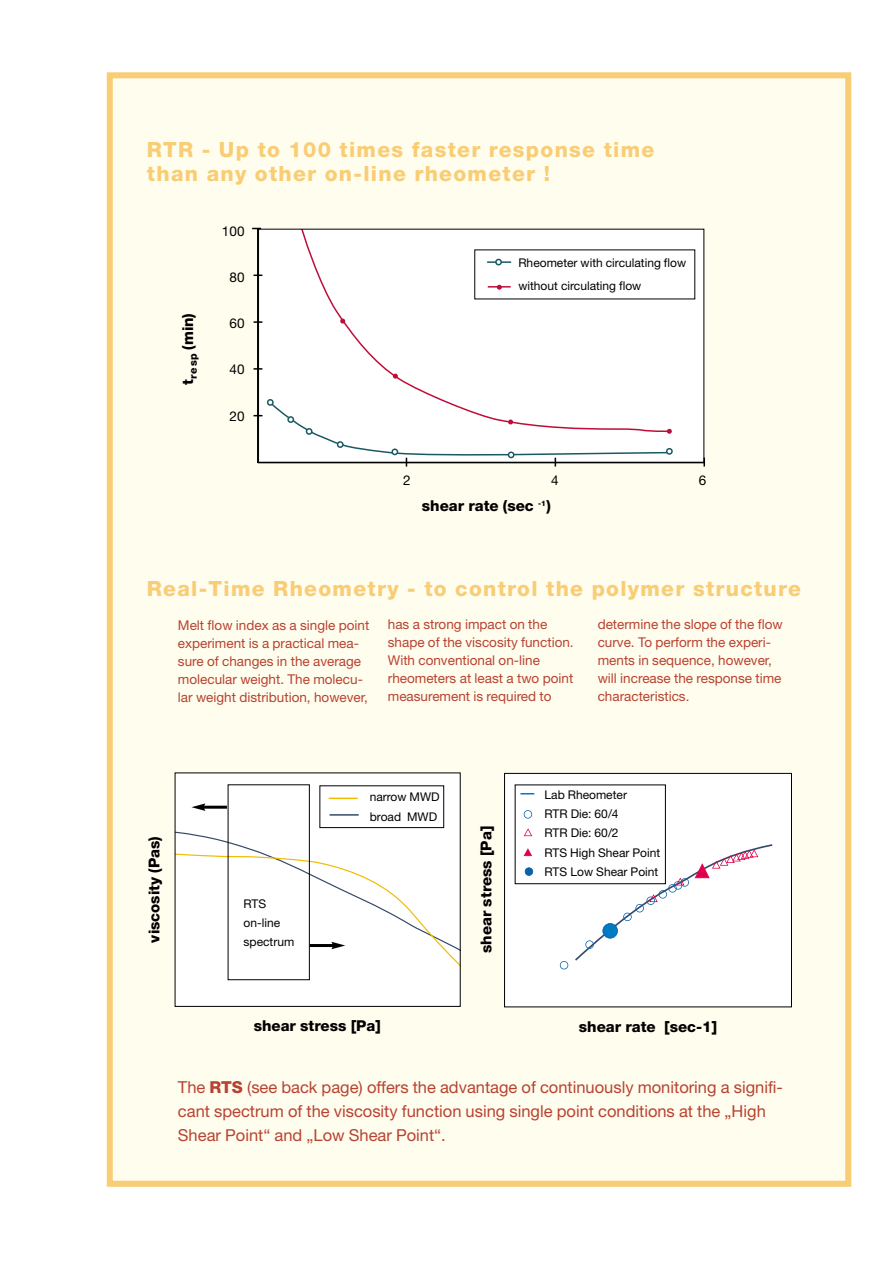
<style>
.page{position:relative;width:893px;height:1262px;background:#fff}
.page>*{position:absolute;margin:0;border:0;box-sizing:border-box;transform-origin:0 0}
.t1{font:800 21px/24px "Helvetica Neue";letter-spacing:.065em;color:#f8cd75}
.t2{font:16.5px/24px "Helvetica Neue";color:#b84231}
.t3{font:800 15px "Helvetica Neue";color:#000}
.t4{font:13.5px/18px "Helvetica Neue";color:#b84231}
.t5{font:13.5px "Helvetica Neue";color:#000}
.t6{font:12px/19.2px "Helvetica Neue";color:#000}
.s1{font-weight:800}
</style>
<div class="page">
<div style="left:110px;top:75px;width:738px;height:1108px;background:#fffdee"></div>
<div style="left:107px;top:72px;width:744px;height:1114px;border:6px solid #f8cd75"></div>
<div style="left:260px;top:231px;width:442px;height:230px;background:#fff"></div>
<div style="left:298px;top:231px;width:373px;height:168px;background:#fff"></div>
<svg style="left:340px;top:318px;width:5px;height:5px"></svg>
<svg style="left:393px;top:374px;width:5px;height:4px"></svg>
<hr style="left:487px;top:261px;width:24px;height:2px;background:#195962">
<svg style="left:495px;top:259px;width:7px;height:6px"></svg>
<svg style="left:487px;top:285px;width:23px;height:5px"></svg>
<hr style="left:257px;top:229px;width:1px;height:234px;background:#000">
<hr style="left:258px;top:462px;width:447px;height:1px;background:#000">
<svg style="left:253px;top:321px;width:9px;height:2px"></svg>
<svg style="left:253px;top:274px;width:9px;height:2px"></svg>
<svg style="left:253px;top:399px;width:418px;height:67px;background:#f0efef"></svg>
<svg style="left:703px;top:457px;width:2px;height:9px"></svg>
<div style="left:175px;top:773px;width:285px;height:233px;background:#fff"></div>
<div style="left:504px;top:773px;width:287px;height:234px;background:#fff"></div>
<div style="left:504px;top:773px;width:287px;height:234px;border:1px solid #000"></div>
<svg style="left:175px;top:786px;width:285px;height:206px"></svg>
<div style="left:560px;top:961px;width:8px;height:8px;border:2px solid #0a62a9;border-radius:50%"></div>
<div style="left:525px;top:867px;width:8px;height:8px;background:#0a62a9;border-radius:50%"></div>
<div style="left:524px;top:867px;width:9px;height:8px;border:2px solid #0a62a9;border-radius:50%"></div>
<div style="left:523px;top:810px;width:9px;height:8px;border:2px solid #0a62a9;border-radius:50%"></div>
<svg style="left:524px;top:828px;width:8px;height:8px"></svg>
<svg style="left:523px;top:848px;width:9px;height:8px"></svg>
<svg style="left:573px;top:843px;width:200px;height:118px"></svg>
<svg style="left:520px;top:793px;width:14px;height:1px"></svg>
<h1 class="t1" style="left:147px;top:139px;width:509px">RTR - Up to 100 times faster response time than any other on-line rheometer !</h1>
<p class="t3" style="left:182px;top:385px;width:74px;rotate:-90deg">t<sub>resp</sub> (min)</p>
<p class="t5" style="left:222px;top:226px;width:24px">100</p>
<p class="t5" style="left:229px;top:272px;width:17px">80</p>
<p class="t5" style="left:229px;top:318px;width:17px">60</p>
<p class="t5" style="left:229px;top:365px;width:17px">40</p>
<p class="t5" style="left:229px;top:411px;width:17px">20</p>
<p class="t6" style="left:518px;top:253px;width:169px;line-height:23px">Rheometer with circulating flow without circulating flow</p>
<p class="t5" style="left:403px;top:476px;width:9px">2</p>
<p class="t5" style="left:551px;top:476px;width:9px">4</p>
<p class="t5" style="left:699px;top:476px;width:9px">6</p>
<p class="t3" style="left:422px;top:500px;width:131px">shear rate (sec <sup>-1</sup>)</p>
<h1 class="t1" style="left:147px;top:578px;width:655px">Real-Time Rheometry - to control the polymer structure</h1>
<p class="t4" style="left:178px;top:618px;width:193px">Melt flow index as a single point experiment is a practical mea&shy;sure of changes in the average molecular weight. The molecu&shy;lar weight distribution, however,</p>
<p class="t4" style="left:597px;top:617px;width:186px">determine the slope of the flow curve. To perform the experi&shy;ments in sequence, however, will increase the response time characteristics.</p>
<p class="t4" style="left:388px;top:617px;width:187px">has a strong impact on the shape of the viscosity function.<br>With conventional on-line rheometers at least a two point measurement is required to</p>
<p class="t3" style="left:149px;top:942px;width:108px;rotate:-90deg">viscosity (Pas)</p>
<p class="t6" style="left:243px;top:895px;width:52px">RTS on-line spectrum</p>
<p class="t6" style="left:370px;top:788px;width:71px">narrow MWD broad MWD</p>
<p class="t6" style="left:544px;top:786px;width:117px">Lab Rheometer<br>RTR Die: 60/4<br>RTR Die: 60/2<br>RTS High Shear Point<br>RTS Low Shear Point</p>
<p class="t3" style="left:480px;top:953px;width:129px;rotate:-90deg">shear stress [Pa]</p>
<p class="t3" style="left:254px;top:1019px;width:129px">shear stress [Pa]</p>
<p class="t3" style="left:579px;top:1021px;width:140px">shear rate [sec-1]</p>
<p class="t2" style="left:178px;top:1077px;width:606px">The <span class="s1">RTS</span> (see back page) offers the advantage of continuously monitoring a signifi&shy;cant spectrum of the viscosity function using single point conditions at the „High<br>Shear Point“ and „Low Shear Point“.</p>
</div>
